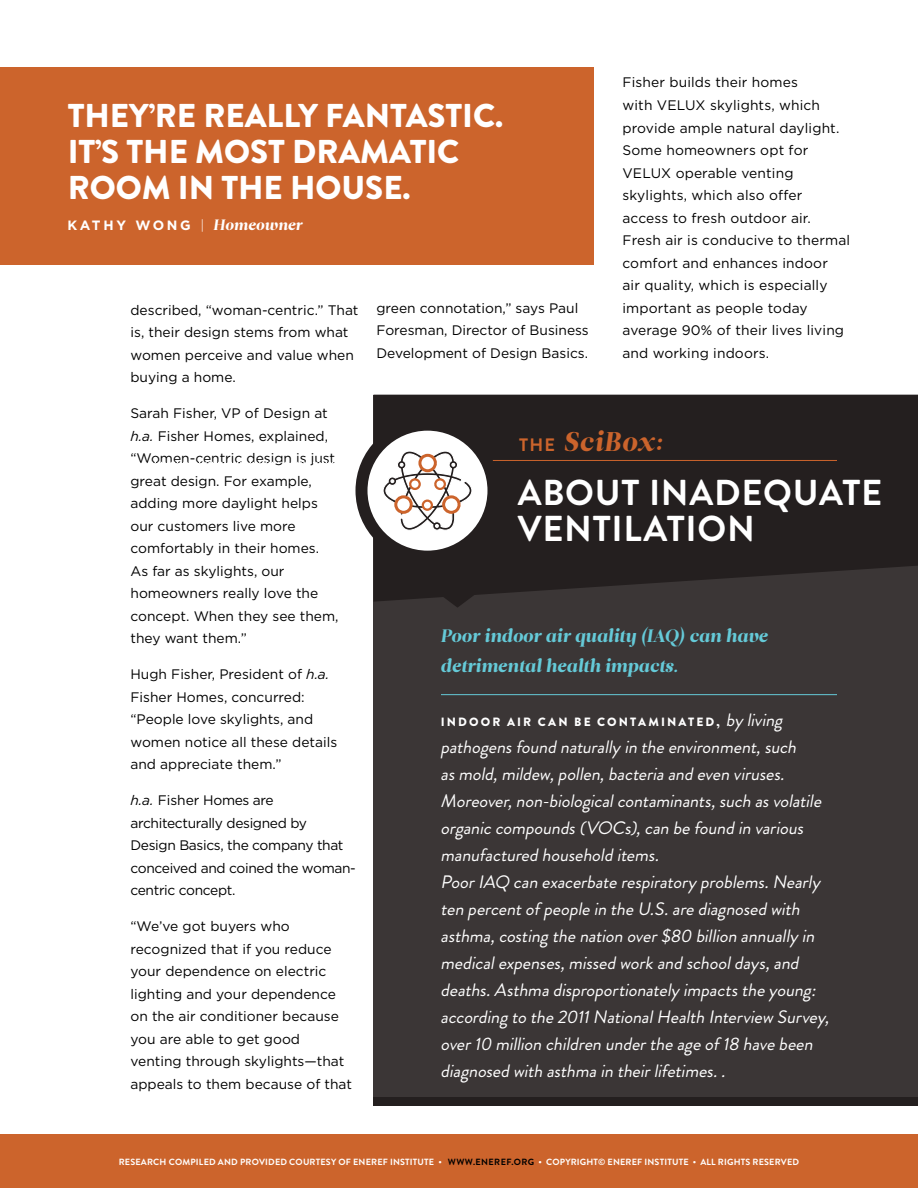
<style>
.page{position:relative;width:918px;height:1188px;background:#fff}
.page>*{position:absolute;margin:0;border:0;box-sizing:border-box;transform-origin:0 0}
.t1{font:700 36px/36px "Brandon Grotesque";letter-spacing:.02em;color:#fff}
.t2{font:900 33px/36px "Brandon Grotesque";color:#fff}
.t3{font:italic 27px "Leitura Display";letter-spacing:.05em;color:#cc642c}
.t4{font:italic 18px/27px "Brandon Grotesque";letter-spacing:-.01em;color:#fff}
.t5{font:italic 18px/30px "Leitura Display";letter-spacing:.015em;color:#65cad8}
.t6{font:13.8px/22.5px "Gotham HTF";color:#000}
.t7{font:13.8px/22.5px "Gotham HTF";letter-spacing:-.025em;color:#000}
.t8{font:700 13.5px "Gotham HTF";letter-spacing:.2em;color:#fff}
.t9{font:900 12px "Brandon Grotesque";letter-spacing:.18em;color:#fff}
.t10{font:700 9px "Brandon Grotesque";letter-spacing:.02em;color:#fff}
.s1{font-weight:300}
.s2{font-family:"Leitura Display";font-weight:400;font-style:italic;font-size:15px}
.s3{font-style:italic}
.s4{font-family:"Brandon Grotesque";font-weight:700;font-style:normal;font-size:18px}
.s5{font-weight:400;font-style:italic;font-size:18px}
.s6{color:#000}
</style>
<div class="page">
<div style="left:0;top:1134px;width:918px;height:54px;background:#cc642c"></div>
<div style="left:374px;top:395px;width:544px;height:711px;background:#3b3636"></div>
<svg style="left:374px;top:395px;width:544px;height:207px;background:#262121"></svg>
<hr style="left:441px;top:694px;width:396px;height:1px;background:#65cad8">
<svg style="left:440px;top:594px;width:36px;height:14px"></svg>
<hr style="left:374px;top:460px;width:463px;height:1px;background:#cc642c">
<svg style="left:362px;top:425px;width:132px;height:132px;background:#c5c3c3"></svg>
<div style="left:356px;top:419px;width:144px;height:144px;border:12px solid #241f1f;border-radius:50%"></div>
<svg style="left:382px;top:448px;width:91px;height:83px;background:#e3dad5"></svg>
<div style="left:374px;top:1097px;width:544px;height:9px;background:#241f1f"></div>
<div style="left:0;top:68px;width:594px;height:197px;background:#cc642c"></div>
<p class="t6" style="left:622px;top:71px;width:229px">Fisher builds their homes<br>with VELUX skylights, which provide ample natural daylight.<br>Some homeowners opt for<br>VELUX operable venting skylights, which also offer access to fresh outdoor air.<br>Fresh air is conducive to thermal comfort and enhances indoor<br>air quality, which is especially important as people today average 90% of their lives living and working indoors.</p>
<h2 class="t2" style="left:68px;top:98px;width:437px">THEY’RE REALLY FANTASTIC.<br>IT’S THE MOST DRAMATIC<br>ROOM IN THE HOUSE.</h2>
<p class="t8" style="left:68px;top:218px;width:236px">KATHY WONG <span class="s1">|</span> <span class="s2">Homeowner</span></p>
<p class="t6" style="left:376px;top:297px;width:214px">green connotation,” says Paul<br>Foresman, Director of Business<br>Development of Design Basics.</p>
<p class="t6" style="left:130px;top:299px;width:230px">described, “woman-centric.” That is, their design stems from what women perceive and value when buying a home.</p>
<p class="t6" style="left:130px;top:402px;width:210px">Sarah Fisher, VP of Design at <span class="s3">h.a.</span> Fisher Homes, explained, “Women-centric design is just great design. For example, adding more daylight helps our customers live more comfortably in their homes.<br>As far as skylights, our homeowners really love the concept. When they see them, they want them.”</p>
<p class="t6" style="left:130px;top:663px;width:208px">Hugh Fisher, President of <span class="s3">h.a.<br></span>Fisher Homes, concurred: “People love skylights, and women notice all these details and appreciate them.”</p>
<p class="t7" style="left:130px;top:789px;width:227px"><span class="s3">h.a.</span> Fisher Homes are architecturally designed by<br>Design Basics, the company that conceived and coined the woman&shy;centric concept.</p>
<p class="t6" style="left:130px;top:915px;width:223px">“We’ve got buyers who recognized that if you reduce your dependence on electric lighting and your dependence on the air conditioner because you are able to get good venting through skylights—that appeals to them because of that</p>
<h3 class="t3" style="left:519px;top:426px;width:146px"><span class="s4">THE</span> SciBox:</h3>
<h1 class="t1" style="left:518px;top:475px;width:366px">ABOUT INADEQUATE<br>VENTILATION</h1>
<h3 class="t5" style="left:441px;top:621px;width:328px">Poor indoor air quality (IAQ) can have detrimental health impacts.</h3>
<p class="t9" style="left:441px;top:713px;width:348px">INDOOR AIR CAN BE CONTAMINATED, <span class="s5">by living</span></p>
<p class="t4" style="left:441px;top:733px;width:394px">pathogensfound naturally in theenvironment,such asmold,mildew,pollen,bacteriaand even viruses.<br>Moreover,non-biologicalcontaminants,such asvolatile organiccompounds(VOCs),can befound in various manufactured household items.<br>PoorIAQ can exacerbaterespiratory problems.Nearly ten percentof peoplein theU.S.arediagnosed with asthma,costingthenation over$80 billion annually in medicalexpenses,missed workand schooldays,and deaths.Asthmadisproportionately impactstheyoung: accordingto the2011NationalHealth Interview Survey, over10 million children undertheageof 18 havebeen diagnosed with asthmain theirlifetimes..</p>
<p class="t10" style="left:119px;top:1156px;width:682px">RESEARCH COMPILED AND PROVIDED COURTESY OF ENEREF INSTITUTE • <span class="s6">WWW.ENEREF.ORG</span> • COPYRIGHT© ENEREF INSTITUTE • ALL RIGHTS RESERVED</p>
</div>
